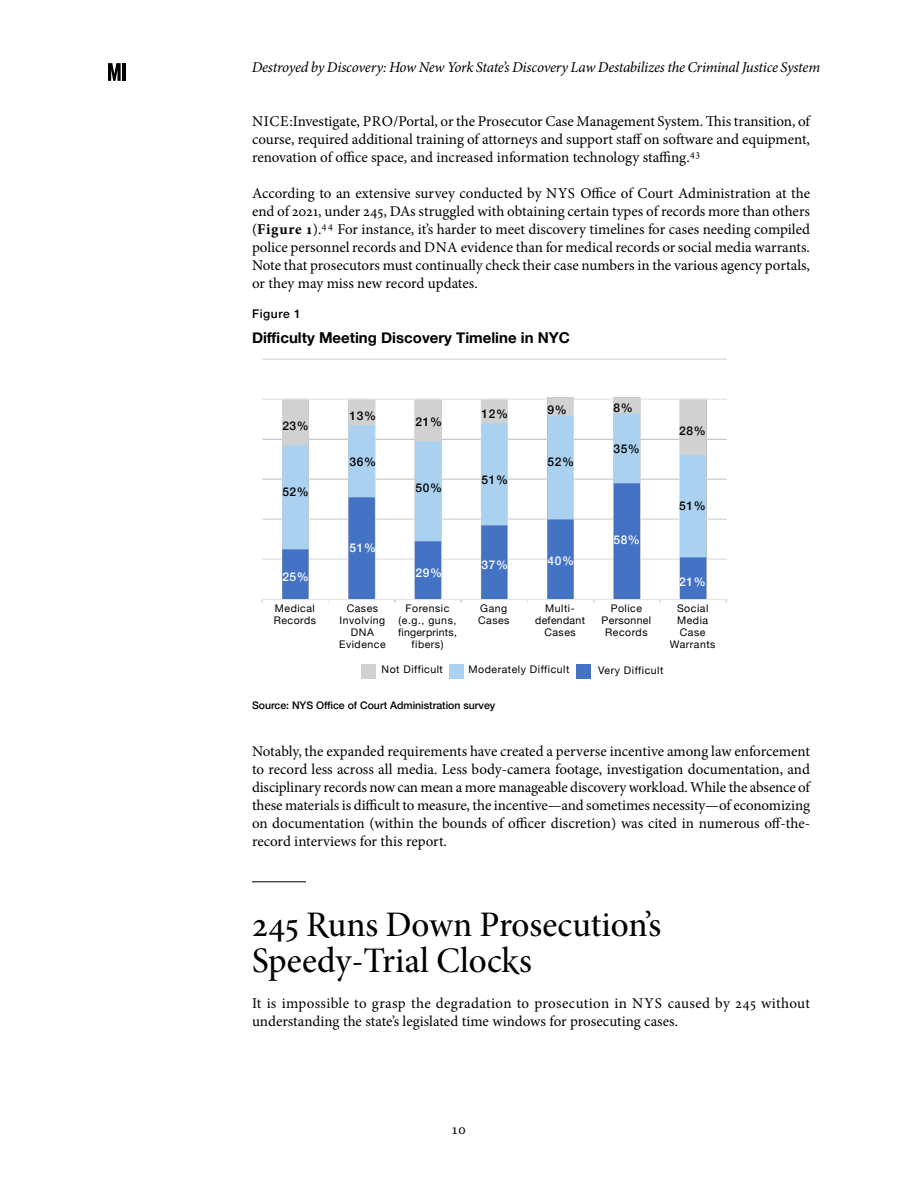
<style>
.page{position:relative;width:918px;height:1188px;background:#fff}
.page>*{position:absolute;margin:0;border:0;box-sizing:border-box;transform-origin:0 0}
.Chapter_Head{font:36px/36px "Minion Pro Medium Subh";color:#000}
.Body_Text{font:15px/18px "Minion Pro";letter-spacing:-.005em;color:#000;text-align:justify}
.t1{font:italic 15px "Minion Pro";letter-spacing:-.02em;color:#000}
.Chart_Label{font:700 15px "Helvetica Neue";color:#000}
.Chart_Label-2{font:500 12px "Helvetica Neue";letter-spacing:.05em;color:#000}
.Chart_Label-3{font:500 12px "Helvetica Neue";letter-spacing:.05em;color:#fff}
.Chart_X_Axis{font:10.5px/12px "Helvetica Neue";letter-spacing:.05em;color:#000;text-align:center}
.Source{font:500 10.5px "Helvetica Neue";color:#000}
.s1{font-weight:700}
</style>
<div class="page">
<svg style="left:108px;top:63px;width:13px;height:18px"></svg>
<hr style="left:123px;top:63px;width:3px;height:18px;background:#000">
<svg style="left:252px;top:882px;width:54px;height:1px"></svg>
<img style="left:261px;top:358px;width:466px;height:245px">
<div style="left:362px;top:664px;width:14px;height:15px;background:#d1d1d1"></div>
<div style="left:450px;top:664px;width:14px;height:15px;background:#aad1f0"></div>
<div style="left:577px;top:664px;width:14px;height:15px;background:#4472c4"></div>
<p class="t1" style="left:252px;top:57px;width:570px">Destroyed by Discovery: How New York State’s Discovery Law Destabilizes the Criminal Justice System</p>
<p class="Body_Text" style="left:252px;top:112px;width:560px">NICE:Investigate, PRO/Portal, or the Prosecutor Case Management System. This transition, of course, required additional training of attorneys and support staff on software and equipment, renovation of office space, and increased information technology staffing.<sup>43</sup></p>
<p class="Body_Text" style="left:252px;top:184px;width:560px">According to an extensive survey conducted by NYS Office of Court Administration at the end of 2021, under 245, DAs struggled with obtaining certain types of records more than others (<span class="s1">Figure 1</span>).<sup>44</sup> For instance, it’s harder to meet discovery timelines for cases needing compiled police personnel records and DNA evidence than for medical records or social media warrants.<br>Note that prosecutors must continually check their case numbers in the various agency portals, or they may miss new record updates.</p>
<p class="Chart_Label-2" style="left:252px;top:304px;width:50px">Figure 1</p>
<p class="Chart_Label" style="left:252px;top:326px;width:320px">Difficulty Meeting Discovery Timeline in NYC</p>
<p class="Chart_Label-2" style="left:282px;top:416px;width:28px">23%</p>
<p class="Chart_Label-2" style="left:350px;top:406px;width:28px">13%</p>
<p class="Chart_Label-2" style="left:416px;top:412px;width:28px">21%</p>
<p class="Chart_Label-2" style="left:482px;top:404px;width:28px">12%</p>
<p class="Chart_Label-2" style="left:548px;top:400px;width:21px">9%</p>
<p class="Chart_Label-2" style="left:613px;top:398px;width:21px">8%</p>
<p class="Chart_Label-2" style="left:679px;top:421px;width:28px">28%</p>
<p class="Chart_Label-2" style="left:613px;top:439px;width:28px">35%</p>
<p class="Chart_Label-2" style="left:350px;top:452px;width:28px">36%</p>
<p class="Chart_Label-2" style="left:548px;top:453px;width:28px">52%</p>
<p class="Chart_Label-2" style="left:282px;top:482px;width:28px">52%</p>
<p class="Chart_Label-2" style="left:416px;top:478px;width:28px">50%</p>
<p class="Chart_Label-2" style="left:482px;top:470px;width:28px">51%</p>
<p class="Chart_Label-2" style="left:679px;top:496px;width:28px">51%</p>
<p class="Chart_Label-3" style="left:350px;top:538px;width:28px">51%</p>
<p class="Chart_Label-3" style="left:613px;top:530px;width:28px">58%</p>
<p class="Chart_Label-3" style="left:282px;top:567px;width:28px">25%</p>
<p class="Chart_Label-3" style="left:416px;top:564px;width:28px">29%</p>
<p class="Chart_Label-3" style="left:482px;top:555px;width:28px">37%</p>
<p class="Chart_Label-3" style="left:548px;top:551px;width:28px">40%</p>
<p class="Chart_Label-3" style="left:679px;top:572px;width:28px">21%</p>
<p class="Chart_X_Axis" style="left:274px;top:603px;width:44px;text-align:left">Medical<br>Records</p>
<p class="Chart_X_Axis" style="left:339px;top:603px;width:48px">Cases<br>Involving<br>DNA<br>Evidence</p>
<p class="Chart_X_Axis" style="left:398px;top:603px;width:60px">Forensic (e.g., guns, fingerprints, fibers)</p>
<p class="Chart_X_Axis" style="left:478px;top:603px;width:33px;text-align:left">Gang<br>Cases</p>
<p class="Chart_X_Axis" style="left:535px;top:603px;width:51px">Multi&shy;defendant<br>Cases</p>
<p class="Chart_X_Axis" style="left:602px;top:603px;width:51px">Police<br>Personnel<br>Records</p>
<p class="Chart_X_Axis" style="left:670px;top:603px;width:47px">Social<br>Media<br>Case<br>Warrants</p>
<p class="Chart_X_Axis" style="left:382px;top:664px;width:63px">Not Difficult</p>
<p class="Chart_X_Axis" style="left:469px;top:664px;width:102px">Moderately Difficult</p>
<p class="Chart_X_Axis" style="left:598px;top:665px;width:67px">Very Difficult</p>
<p class="Source" style="left:252px;top:696px;width:245px">Source: NYS Office of Court Administration survey</p>
<p class="Body_Text" style="left:252px;top:742px;width:560px">Notably, the expanded requirements have created a perverse incentive among law enforcement to record less across all media. Less body-camera footage, investigation documentation, and disciplinary records now can mean a more manageable discovery workload. While the absence of these materials is difficult to measure, the incentive—and sometimes necessity—of economizing on documentation (within the bounds of officer discretion) was cited in numerous off-the&shy;record interviews for this report.</p>
<p class="Chapter_Head" style="left:252px;top:907px;width:411px">245 Runs Down Prosecution’s<br>Speedy-Trial Clocks</p>
<p class="Body_Text" style="left:252px;top:994px;width:559px">It is impossible to grasp the degradation to prosecution in NYS caused by 245 without understanding the state’s legislated time windows for prosecuting cases.</p>
<p class="Body_Text" style="left:451px;top:1120px;width:16px">10</p>
</div>
